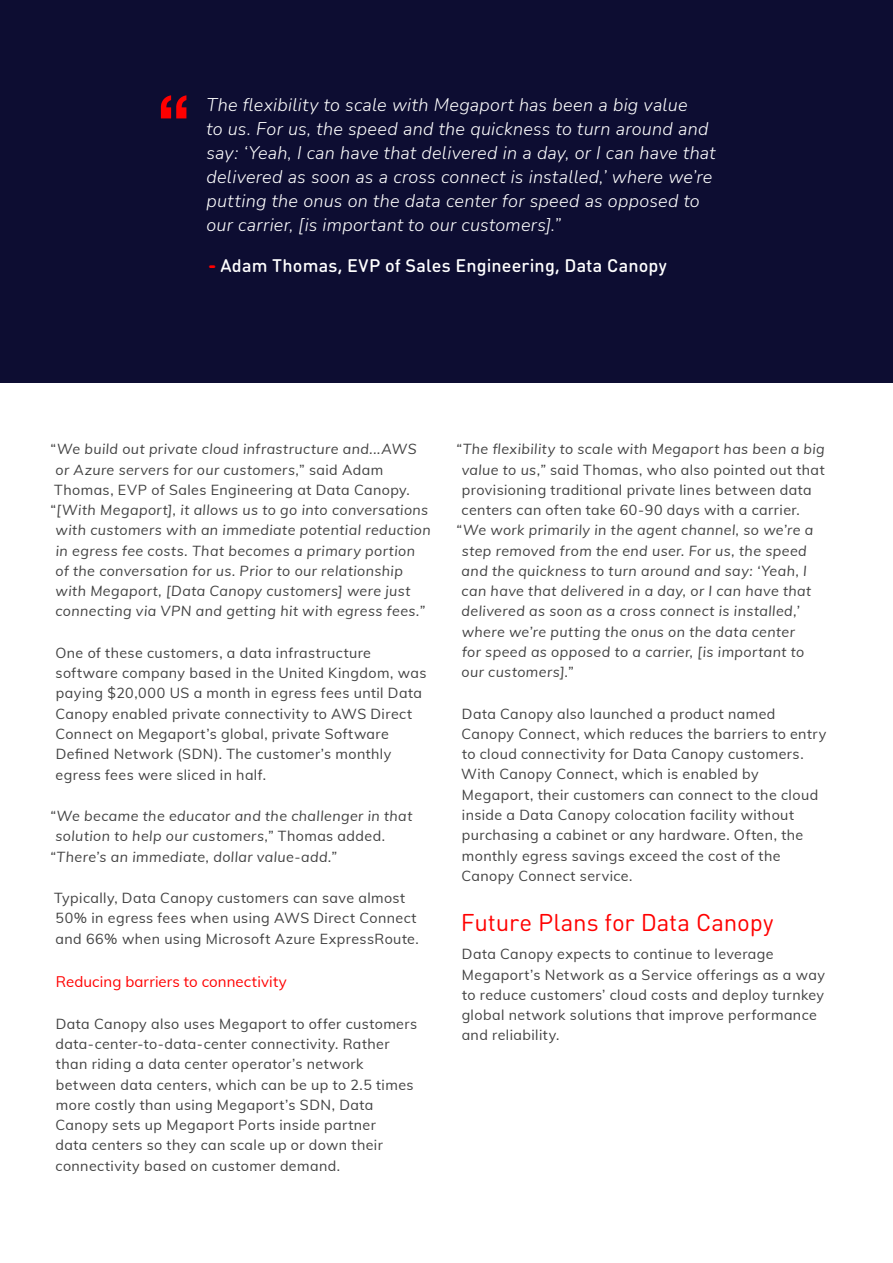
<style>
.page{position:relative;width:893px;height:1263px;background:#fff}
.page>*{position:absolute;margin:0;border:0;box-sizing:border-box;transform-origin:0 0}
.t1{font:700 72px "Helvetica Neue";color:#f00}
.t2{font:24px "DIN Round OT";letter-spacing:-.005em;color:#f00}
.t3{font:italic 300 18px/24px "Nunito";letter-spacing:.015em;color:#fff}
.t4{font:500 18px "DIN Round OT";letter-spacing:.01em;color:#fff}
.t5{font:15px "Muli";letter-spacing:.01em;color:#f00}
.t6{font:14.25px/20.2px "Muli";letter-spacing:.03em;color:#414141}
.t7{font:italic 14.25px/20.2px "Muli";letter-spacing:.03em;color:#414141}
.s1{font-weight:900;color:#f00}
.s2{font-style:normal}
.s3{font-style:italic}
</style>
<div class="page">
<div style="left:0;top:0;width:893px;height:383px;background:#08082e"></div>
<h1 class="t1" style="left:157px;top:65px;width:35px">“</h1>
<p class="t3" style="left:206px;top:92px;width:510px">The flexibility to scale with Megaport has been a big value<br>to us. For us, the speed and the quickness to turn around and say: ‘Yeah, I can have that delivered in a day, or I can have that delivered as soon as a cross connect is installed,’ where we’re putting the onus on the data center for speed as opposed to our carrier, [is important to our customers].”</p>
<p class="t4" style="left:208px;top:254px;width:460px"><span class="s1">-</span> Adam Thomas, EVP of Sales Engineering, Data Canopy</p>
<p class="t7" style="left:50px;top:438px;width:368px"><span class="s2">“</span>We build out private cloud infrastructure and...AWS</p>
<p class="t7" style="left:56px;top:459px;width:329px">or Azure servers for our customers,<span class="s2">” said Adam</span></p>
<p class="t6" style="left:54px;top:479px;width:357px">Thomas, EVP of Sales Engineering at Data Canopy.</p>
<p class="t7" style="left:50px;top:499px;width:379px"><span class="s2">“</span>[With Megaport], it allows us to go into conversations</p>
<p class="t7" style="left:56px;top:519px;width:377px">with customers with an immediate potential reduction</p>
<p class="t7" style="left:56px;top:540px;width:361px">in egress fee costs. That becomes a primary portion</p>
<p class="t7" style="left:56px;top:560px;width:349px">of the conversation for us. Prior to our relationship</p>
<p class="t7" style="left:56px;top:580px;width:356px">with Megaport, [Data Canopy customers] were just</p>
<p class="t7" style="left:56px;top:600px;width:371px">connecting via VPN and getting hit with egress fees.”</p>
<p class="t6" style="left:55px;top:642px;width:373px">One of these customers, a data infrastructure software company based in the United Kingdom, was paying $20,000 US a month in egress fees until Data Canopy enabled private connectivity to AWS Direct Connect on Megaport’s global, private Software Defined Network (SDN). The customer’s monthly egress fees were sliced in half.</p>
<p class="t7" style="left:50px;top:805px;width:364px">“We became the educator and the challenger in that</p>
<p class="t7" style="left:56px;top:825px;width:331px">solution to help our customers,” <span class="s2">Thomas added.</span></p>
<p class="t7" style="left:50px;top:845px;width:288px">“There’s an immediate, dollar value-add.”</p>
<p class="t6" style="left:54px;top:887px;width:366px">Typically, Data Canopy customers can save almost<br>50% in egress fees when using AWS Direct Connect and 66% when using Microsoft Azure ExpressRoute.</p>
<p class="t5" style="left:56px;top:971px;width:233px">Reducing barriers to connectivity</p>
<p class="t6" style="left:55px;top:1013px;width:363px">Data Canopy also uses Megaport to offer customers data-center-to-data-center connectivity. Rather than riding a data center operator’s network between data centers, which can be up to 2.5 times more costly than using Megaport’s SDN, Data Canopy sets up Megaport Ports inside partner<br>data centers so they can scale up or down their connectivity based on customer demand.</p>
<p class="t6" style="left:462px;top:438px;width:365px;text-indent:-5px"><span class="s3">“The flexibility to scale with Megaport has been a big value to us,”</span> said Thomas, who also pointed out that provisioning traditional private lines between data centers can often take 60-90 days with a carrier.</p>
<p class="t7" style="left:462px;top:519px;width:353px;text-indent:-5px">“We work primarily in the agent channel, so we’re a step removed from the end user. For us, the speed and the quickness to turn around and say: ‘Yeah, I can have that delivered in a day, or I can have that delivered as soon as a cross connect is installed,’ where we’re putting the onus on the data center for speed as opposed to a carrier, [is important to our customers].”</p>
<p class="t6" style="left:461px;top:703px;width:367px">Data Canopy also launched a product named Canopy Connect, which reduces the barriers to entry to cloud connectivity for Data Canopy customers.<br>With Canopy Connect, which is enabled by Megaport, their customers can connect to the cloud inside a Data Canopy colocation facility without purchasing a cabinet or any hardware. Often, the monthly egress savings exceed the cost of the Canopy Connect service.</p>
<h2 class="t2" style="left:461px;top:907px;width:314px">Future Plans for Data Canopy</h2>
<p class="t6" style="left:462px;top:943px;width:365px">Data Canopy expects to continue to leverage Megaport’s Network as a Service offerings as a way to reduce customers’ cloud costs and deploy turnkey global network solutions that improve performance and reliability.</p>
</div>
